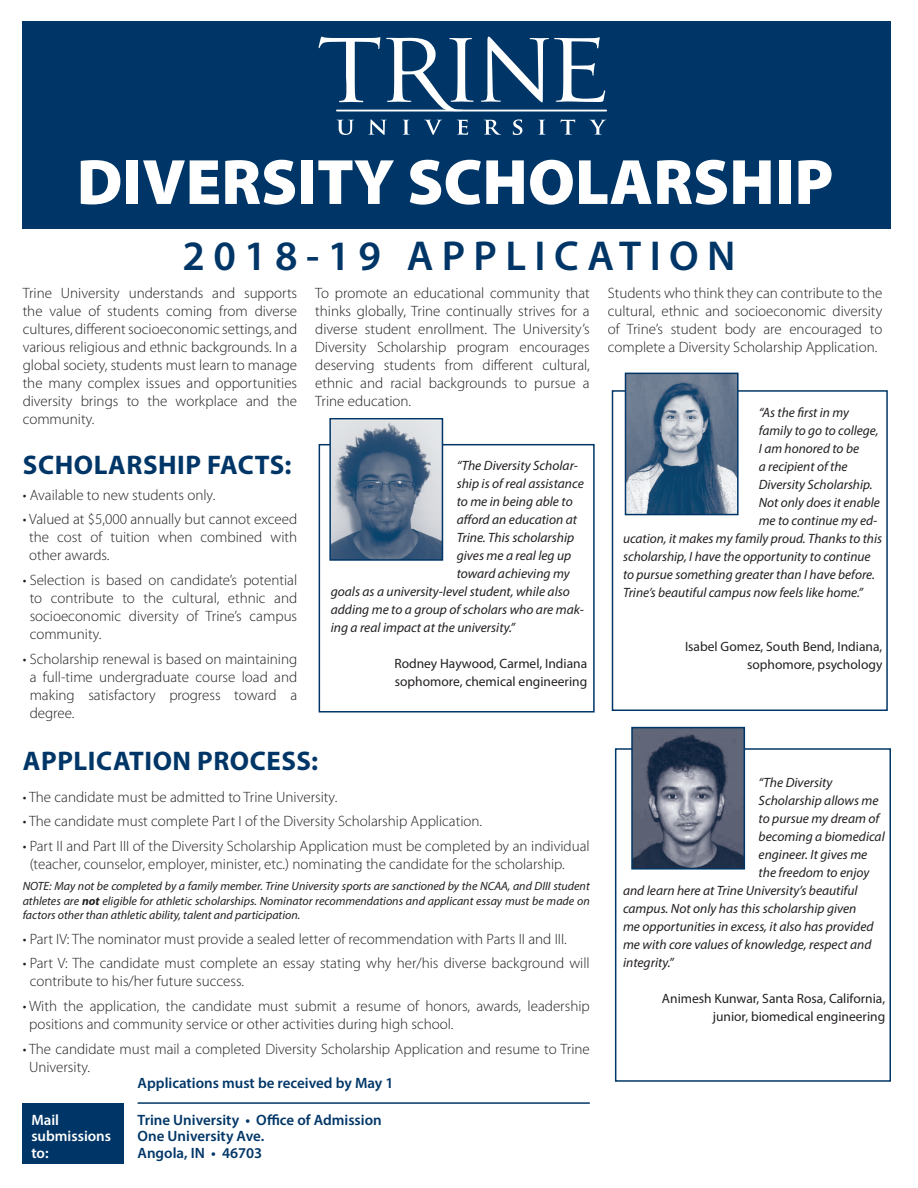
<style>
.page{position:relative;width:918px;height:1188px;background:#fff}
.page>*{position:absolute;margin:0;border:0;box-sizing:border-box;transform-origin:0 0}
.t1{font:900 64.65px "Myriad Pro";color:#fff}
.t2{font:600 42px "Myriad Pro";letter-spacing:.2em;color:#003667}
.t3{font:700 27px "Myriad Pro";letter-spacing:.02em;color:#003667}
.t4{font:300 15px/18px "Myriad Pro";color:#231f20;text-align:justify}
.t5{font:600 15px/16.5px "Myriad Pro";color:#003667}
.t6{font:600 15px/16.5px "Myriad Pro";color:#fff}
.t7{font:italic 13.5px "Myriad Pro";color:#231f20}
.t8{font:13.5px/18px "Myriad Pro";color:#231f20;text-align:right}
.t9{font:italic 12px/14.4px "Myriad Pro";color:#231f20;text-align:justify}
.s1{font-weight:700}
</style>
<div class="page">
<div style="left:23px;top:1103px;width:101px;height:61px;background:#003667"></div>
<div style="left:23px;top:22px;width:868px;height:207px;background:#003667"></div>
<svg style="left:319px;top:37px;width:61px;height:65px"></svg>
<svg style="left:481px;top:37px;width:124px;height:65px"></svg>
<svg style="left:337px;top:120px;width:17px;height:15px"></svg>
<svg style="left:368px;top:119px;width:19px;height:16px"></svg>
<svg style="left:403px;top:120px;width:7px;height:15px"></svg>
<svg style="left:424px;top:120px;width:18px;height:15px"></svg>
<svg style="left:457px;top:120px;width:11px;height:15px"></svg>
<svg style="left:484px;top:120px;width:17px;height:15px"></svg>
<svg style="left:513px;top:119px;width:9px;height:16px"></svg>
<svg style="left:538px;top:120px;width:8px;height:15px"></svg>
<svg style="left:560px;top:119px;width:15px;height:16px"></svg>
<svg style="left:589px;top:120px;width:17px;height:15px"></svg>
<hr style="left:337px;top:110px;width:269px;height:1px;background:#fff">
<svg style="left:386px;top:38px;width:88px;height:72px"></svg>
<div style="left:612px;top:390px;width:276px;height:321px;border:2px solid #003667"></div>
<div style="left:319px;top:444px;width:276px;height:269px;border:2px solid #003667"></div>
<div style="left:615px;top:748px;width:276px;height:334px;border:2px solid #003667"></div>
<img style="left:628px;top:376px;width:108px;height:136px">
<div style="left:625px;top:373px;width:114px;height:142px;border:2px solid #003667"></div>
<img style="left:332px;top:421px;width:108px;height:137px">
<div style="left:329px;top:418px;width:114px;height:143px;border:2px solid #003667"></div>
<img style="left:634px;top:730px;width:108px;height:137px">
<div style="left:631px;top:727px;width:114px;height:143px;border:2px solid #003667"></div>
<hr style="left:138px;top:1102px;width:452px;height:2px;background:#003667">
<h1 class="t1" style="left:77px;top:139px;width:758px">DIVERSITY SCHOLARSHIP</h1>
<h2 class="t2" style="left:182px;top:229px;width:555px">2018-19 APPLICATION</h2>
<p class="t4" style="left:23px;top:284px;width:276px">Trine University understands and supports the value of students coming from diverse cultures, different socioeconomic settings, and various religious and ethnic backgrounds. In a global society, students must learn to manage the many complex issues and opportunities diversity brings to the workplace and the community.</p>
<p class="t4" style="left:315px;top:284px;width:276px">To promote an educational community that thinks globally, Trine continually strives for a diverse student enrollment. The University’s Diversity Scholarship program encourages deserving students from different cultural, ethnic and racial backgrounds to pursue a Trine education.</p>
<p class="t4" style="left:608px;top:284px;width:276px">Students who think they can contribute to the cultural, ethnic and socioeconomic diversity of Trine’s student body are encouraged to complete a Diversity Scholarship Application.</p>
<h3 class="t3" style="left:23px;top:447px;width:270px">SCHOLARSHIP FACTS:</h3>
<p class="t4" style="left:23px;top:485px;width:194px">• Available to new students only.</p>
<p class="t4" style="left:29px;top:510px;width:270px;text-indent:-6px">• Valued at $5,000 annually but cannot exceed the cost of tuition when combined with other awards.</p>
<p class="t4" style="left:30px;top:571px;width:269px;text-indent:-7px">• Selection is based on candidate’s potential to contribute to the cultural, ethnic and socioeconomic diversity of Trine’s campus community.</p>
<p class="t4" style="left:30px;top:650px;width:269px;text-indent:-7px">• Scholarship renewal is based on maintaining a full-time undergraduate course load and making satisfactory progress toward a degree.</p>
<h3 class="t3" style="left:23px;top:743px;width:297px">APPLICATION PROCESS:</h3>
<p class="t4" style="left:23px;top:787px;width:316px">• The candidate must be admitted to Trine University.</p>
<p class="t4" style="left:23px;top:812px;width:461px">• The candidate must complete Part I of the Diversity Scholarship Application.</p>
<p class="t4" style="left:30px;top:837px;width:562px;text-indent:-7px">• Part II and Part III of the Diversity Scholarship Application must be completed by an individual (teacher, counselor, employer, minister, etc.) nominating the candidate for the scholarship.</p>
<p class="t9" style="left:23px;top:879px;width:569px">NOTE: May not be completed by a family member. Trine University sports are sanctioned by the NCAA, and DIII student athletes are <span class="s1">not</span> eligible for athletic scholarships. Nominator recommendations and applicant essay must be made on factors other than athletic ability, talent and participation.</p>
<p class="t4" style="left:23px;top:930px;width:546px">• Part IV: The nominator must provide a sealed letter of recommendation with Parts II and III.</p>
<p class="t4" style="left:30px;top:954px;width:562px;text-indent:-7px">• Part V: The candidate must complete an essay stating why her/his diverse background will contribute to his/her future success.</p>
<p class="t4" style="left:29px;top:997px;width:562px;text-indent:-6px">• With the application, the candidate must submit a resume of honors, awards, leadership positions and community service or other activities during high school.</p>
<p class="t4" style="left:29px;top:1040px;width:562px;text-indent:-6px">• The candidate must mail a completed Diversity Scholarship Application and resume to Trine<br>University.</p>
<p class="t5" style="left:138px;top:1075px;width:257px">Applications must be received by May 1</p>
<p class="t5" style="left:138px;top:1111px;width:246px">Trine University • Office of Admission<br>One University Ave.<br>Angola, IN • 46703</p>
<p class="t7" style="left:759px;top:404px;width:92px">“As the first in my</p>
<p class="t7" style="left:759px;top:422px;width:121px">family to go to college,</p>
<p class="t7" style="left:759px;top:440px;width:102px">I am honored to be</p>
<p class="t7" style="left:759px;top:458px;width:90px">a recipient of the</p>
<p class="t7" style="left:759px;top:476px;width:115px">Diversity Scholarship.</p>
<p class="t7" style="left:759px;top:494px;width:123px">Not only does it enable</p>
<p class="t7" style="left:759px;top:512px;width:120px">me to continue my ed-</p>
<p class="t7" style="left:623px;top:530px;width:261px">ucation, it makes my family proud. Thanks to this</p>
<p class="t7" style="left:623px;top:548px;width:249px">scholarship, I have the opportunity to continue</p>
<p class="t7" style="left:623px;top:566px;width:253px">to pursue something greater than I have before.</p>
<p class="t7" style="left:623px;top:584px;width:242px">Trine’s beautiful campus now feels like home.”</p>
<p class="t7" style="left:457px;top:457px;width:123px">“The Diversity Scholar-</p>
<p class="t7" style="left:457px;top:475px;width:129px">ship is of real assistance</p>
<p class="t7" style="left:457px;top:493px;width:118px">to me in being able to</p>
<p class="t7" style="left:457px;top:511px;width:122px">afford an education at</p>
<p class="t7" style="left:457px;top:529px;width:119px">Trine. This scholarship</p>
<p class="t7" style="left:457px;top:547px;width:116px">gives me a real leg up</p>
<p class="t7" style="left:457px;top:565px;width:115px">toward achieving my</p>
<p class="t7" style="left:331px;top:583px;width:241px">goals as a university-level student, while also</p>
<p class="t7" style="left:331px;top:601px;width:255px">adding me to a group of scholars who are mak-</p>
<p class="t7" style="left:331px;top:619px;width:186px">ing a real impact at the university.”</p>
<p class="t8" style="left:394px;top:654px;width:194px;text-align:left">Rodney Haywood, Carmel, Indiana sophomore, chemical engineering</p>
<p class="t8" style="left:685px;top:637px;width:199px">Isabel Gomez, South Bend, Indiana, sophomore, psychology</p>
<p class="t7" style="left:759px;top:775px;width:75px">“The Diversity</p>
<p class="t7" style="left:759px;top:793px;width:121px">Scholarship allows me</p>
<p class="t7" style="left:759px;top:811px;width:122px">to pursue my dream of</p>
<p class="t7" style="left:759px;top:829px;width:128px">becoming a biomedical</p>
<p class="t7" style="left:759px;top:847px;width:110px">engineer. It gives me</p>
<p class="t7" style="left:759px;top:865px;width:112px">the freedom to enjoy</p>
<p class="t7" style="left:623px;top:883px;width:236px">and learn here at Trine University’s beautiful</p>
<p class="t7" style="left:623px;top:901px;width:235px">campus. Not only has this scholarship given</p>
<p class="t7" style="left:623px;top:919px;width:252px">me opportunities in excess, it also has provided</p>
<p class="t7" style="left:623px;top:937px;width:250px">me with core values of knowledge, respect and</p>
<p class="t7" style="left:623px;top:955px;width:52px">integrity.”</p>
<p class="t8" style="left:662px;top:990px;width:225px">Animesh Kunwar, Santa Rosa, California, junior, biomedical engineering</p>
<p class="t6" style="left:31px;top:1111px;width:81px">Mail submissions to:</p>
</div>
